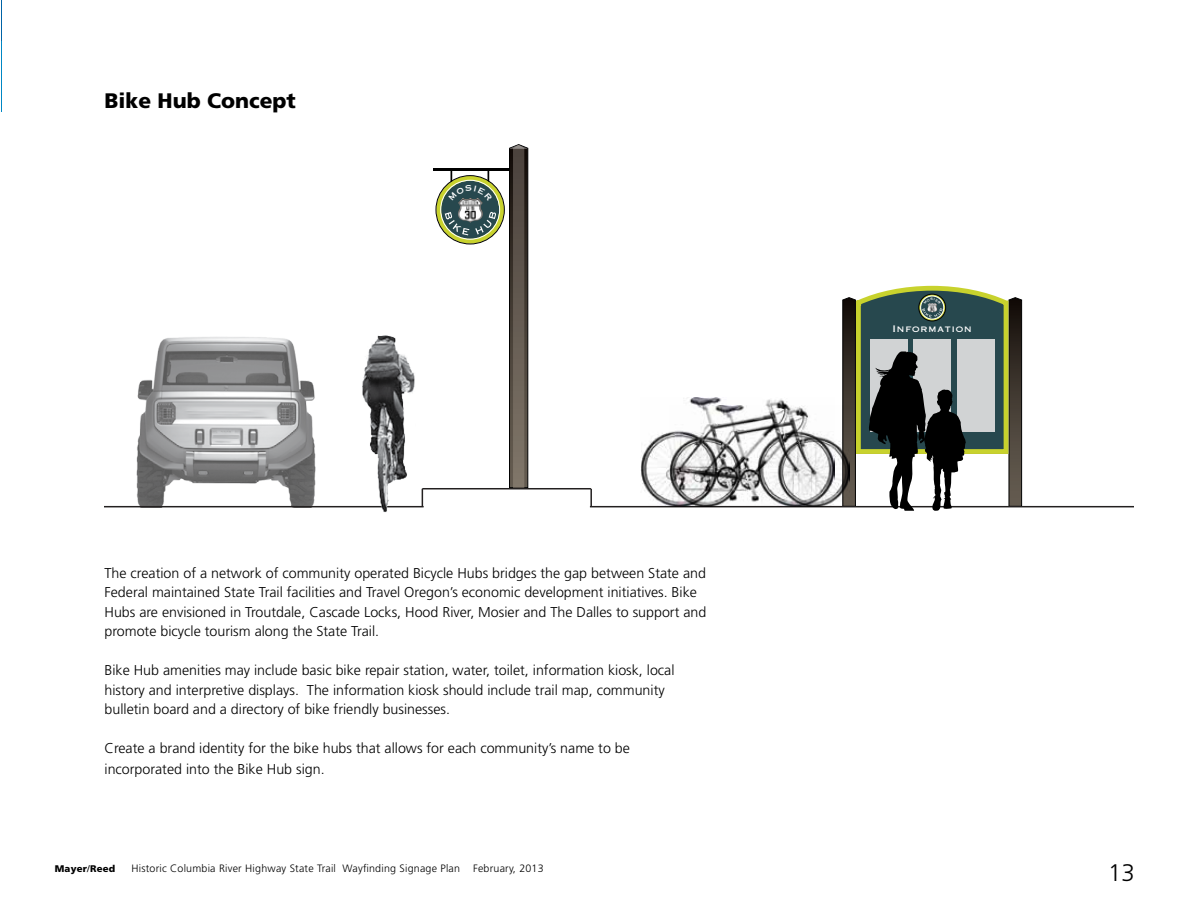
<style>
.page{position:relative;width:1188px;height:918px;background:#fff}
.page>*{position:absolute;margin:0;border:0;box-sizing:border-box;transform-origin:0 0}
.t1{font:300 24px "Frutiger";color:#000}
.t2{font:900 21px "Frutiger";color:#000}
.t3{font:300 14.25px/19.5px "Frutiger";color:#000}
.t4{font:300 10.65px "Frutiger";letter-spacing:.02em;color:#000}
.t5{font:900 9.6px "Frutiger";letter-spacing:.02em;color:#000}
.t6{font:9px "Copperplate Thirty One AB";letter-spacing:.1em;color:#fff}
.s1{font-weight:400}
</style>
<div class="page">
<svg style="left:509px;top:144px;width:19px;height:150px"></svg>
<hr style="left:434px;top:168px;width:76px;height:3px;background:#000">
<hr style="left:422px;top:488px;width:169px;height:1px;background:#232020">
<img style="left:133px;top:337px;width:87px;height:171px">
<hr style="left:105px;top:506px;width:319px;height:1px;background:#232020">
<hr style="left:590px;top:506px;width:544px;height:1px;background:#232020">
<svg style="left:590px;top:489px;width:2px;height:17px"></svg>
<svg style="left:439px;top:178px;width:63px;height:63px"></svg>
<div style="left:436px;top:176px;width:68px;height:68px;border:5px solid #c8d22d;border-radius:50%"></div>
<div style="left:440px;top:180px;width:60px;height:60px;border:1px solid #fff;border-radius:50%"></div>
<svg style="left:445px;top:212px;width:24px;height:23px"></svg>
<svg style="left:475px;top:212px;width:21px;height:23px"></svg>
<img style="left:458px;top:201px;width:25px;height:22px">
<div style="left:436px;top:175px;width:69px;height:69px;border:1px solid #000;border-radius:50%"></div>
<img style="left:220px;top:294px;width:333px;height:218px">
<img style="left:834px;top:441px;width:8px;height:65px">
<img style="left:641px;top:398px;width:193px;height:109px">
<svg style="left:448px;top:171px;width:45px;height:30px"></svg>
<svg style="left:842px;top:285px;width:180px;height:226px"></svg>
<h2 class="t2" style="left:105px;top:88px;width:193px">Bike Hub Concept</h2>
<p class="t3" style="left:105px;top:563px;width:603px">The creation of a network of community operated Bicycle Hubs bridges the gap between State and Federal maintained State Trail facilities and Travel Oregon’s economic development initiatives. Bike Hubs are envisioned in Troutdale, Cascade Locks, Hood River, Mosier and The Dalles to support and promote bicycle tourism along the State Trail.</p>
<p class="t3" style="left:105px;top:661px;width:572px">Bike Hub amenities may include basic bike repair station, water, toilet, information kiosk, local history and interpretive displays. The information kiosk should include trail map, community bulletin board and a directory of bike friendly businesses.</p>
<p class="t3" style="left:105px;top:738px;width:527px;line-height:21px">Create a brand identity for the bike hubs that allows for each community’s name to be incorporated into the Bike Hub sign.</p>
<p class="t6" style="left:893px;top:324px;width:81px">Information</p>
<p class="t5" style="left:55px;top:863px;width:62px">Mayer<span class="s1">/</span>Reed</p>
<p class="t4" style="left:131px;top:863px;width:414px">Historic Columbia River Highway State Trail Wayfinding Signage Plan February, 2013</p>
<h1 class="t1" style="left:1108px;top:859px;width:28px">13</h1>
</div>
